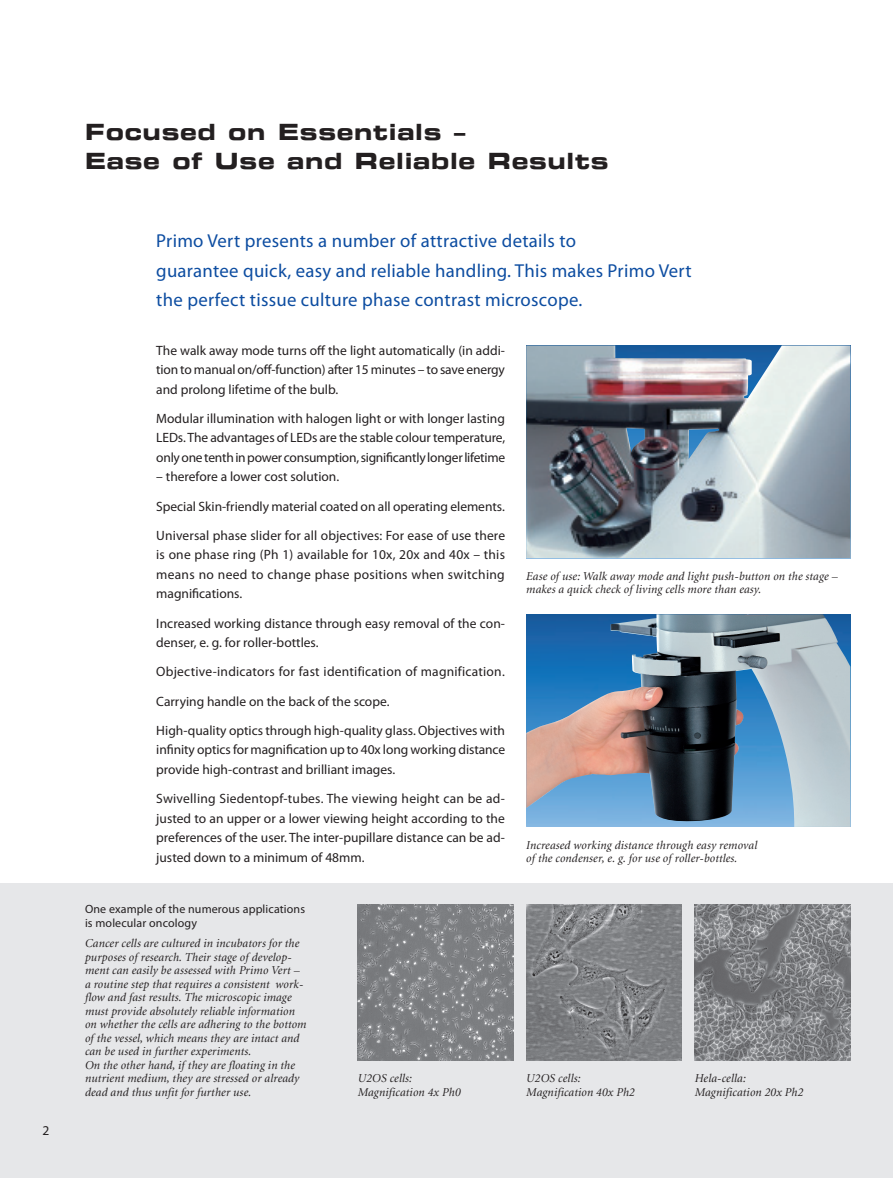
<style>
.page{position:relative;width:893px;height:1178px;background:#fff}
.page>*{position:absolute;margin:0;border:0;box-sizing:border-box;transform-origin:0 0}
._01headline_big{font:22.5px "Eurostile Bold Extended Two";letter-spacing:.03em;color:#231f20}
._03introduction{font:18.75px "Myriad Pro";letter-spacing:.015em;color:#0d4da1}
._05copy{font:13.5px/19.5px "Myriad Pro";color:#231f20;text-align:justify}
._05copy-2{font:13.5px "Myriad Pro";letter-spacing:.02em;color:#231f20}
._07legend{font:italic 12px/13.5px "Minion";letter-spacing:.01em;color:#231f20}
._07legend-2{font:12px/13.5px "Myriad Pro";letter-spacing:.01em;color:#231f20}
</style>
<div class="page">
<div style="left:0;top:883px;width:893px;height:295px;background:#e6e7e9"></div>
<img style="left:358px;top:904px;width:155px;height:156px">
<img style="left:695px;top:904px;width:155px;height:156px">
<img style="left:526px;top:904px;width:156px;height:156px">
<img style="left:526px;top:345px;width:324px;height:213px">
<img style="left:526px;top:614px;width:324px;height:213px">
<p class="_05copy" style="left:43px;top:1120px;width:8px">2</p>
<p class="_01headline_big" style="left:85px;top:116px;width:382px">Focused on Essentials –</p>
<p class="_01headline_big" style="left:85px;top:145px;width:525px">Ease of Use and Reliable Results</p>
<p class="_03introduction" style="left:156px;top:229px;width:421px">Primo Vert presents a number of attractive details to</p>
<p class="_03introduction" style="left:156px;top:259px;width:537px">guarantee quick, easy and reliable handling. This makes Primo Vert</p>
<p class="_03introduction" style="left:156px;top:288px;width:428px">the perfect tissue culture phase contrast microscope.</p>
<p class="_05copy" style="left:156px;top:340px;width:350px">The walk away mode turns off the light automatically (in addi&shy;tion to manual on/off-function) after 15 minutes – to save energy and prolong lifetime of the bulb.</p>
<p class="_05copy" style="left:156px;top:408px;width:350px">Modular illumination with halogen light or with longer lasting LEDs. The advantages of LEDs are the stable colour temperature, only one tenth in power consumption, significantly longer lifetime</p>
<p class="_05copy" style="left:156px;top:467px;width:184px">– therefore a lower cost solution.</p>
<p class="_05copy" style="left:156px;top:496px;width:350px">Special Skin-friendly material coated on all operating elements.</p>
<p class="_05copy" style="left:156px;top:525px;width:350px">Universal phase slider for all objectives: For ease of use there is one phase ring (Ph 1) available for 10x, 20x and 40x – this means no need to change phase positions when switching magnifications.</p>
<p class="_05copy" style="left:156px;top:613px;width:350px">Increased working distance through easy removal of the con&shy;denser, e. g. for roller-bottles.</p>
<p class="_05copy-2" style="left:156px;top:663px;width:350px">Objective-indicators for fast identification of magnification.</p>
<p class="_05copy" style="left:156px;top:691px;width:235px">Carrying handle on the back of the scope.</p>
<p class="_05copy" style="left:156px;top:720px;width:350px">High-quality optics through high-quality glass. Objectives with infinity optics for magnification up to 40x long working distance provide high-contrast and brilliant images.</p>
<p class="_05copy" style="left:156px;top:789px;width:350px">Swivelling Siedentopf-tubes. The viewing height can be ad&shy;justed to an upper or a lower viewing height according to the preferences of the user. The inter-pupillare distance can be ad&shy;justed down to a minimum of 48mm.</p>
<p class="_07legend" style="left:526px;top:570px;width:313px">Ease of use: Walk away mode and light push-button on the stage – makes a quick check of living cells more than easy.</p>
<p class="_07legend" style="left:526px;top:838px;width:233px">Increased working distance through easy removal of the condenser, e. g. for use of roller-bottles.</p>
<p class="_07legend-2" style="left:85px;top:902px;width:222px">One example of the numerous applications is molecular oncology</p>
<p class="_07legend" style="left:85px;top:937px;width:223px">Cancer cells are cultured in incubators for the purposes of research. Their stage of develop&shy;ment can easily be assessed with Primo Vert – a routine step that requires a consistent work&shy;flow and fast results. The microscopic image must provide absolutely reliable information on whether the cells are adhering to the bottom of the vessel, which means they are intact and can be used in further experiments.<br>On the other hand, if they are floating in the nutrient medium, they are stressed or already dead and thus unfit for further use.</p>
<p class="_07legend" style="left:358px;top:1072px;width:56px">U2OS cells:</p>
<p class="_07legend" style="left:358px;top:1086px;width:104px">Magnification 4x Ph0</p>
<p class="_07legend" style="left:526px;top:1072px;width:56px">U2OS cells:</p>
<p class="_07legend" style="left:526px;top:1086px;width:110px">Magnification 40x Ph2</p>
<p class="_07legend" style="left:695px;top:1072px;width:53px">Hela-cella:</p>
<p class="_07legend" style="left:695px;top:1086px;width:110px">Magnification 20x Ph2</p>
</div>
